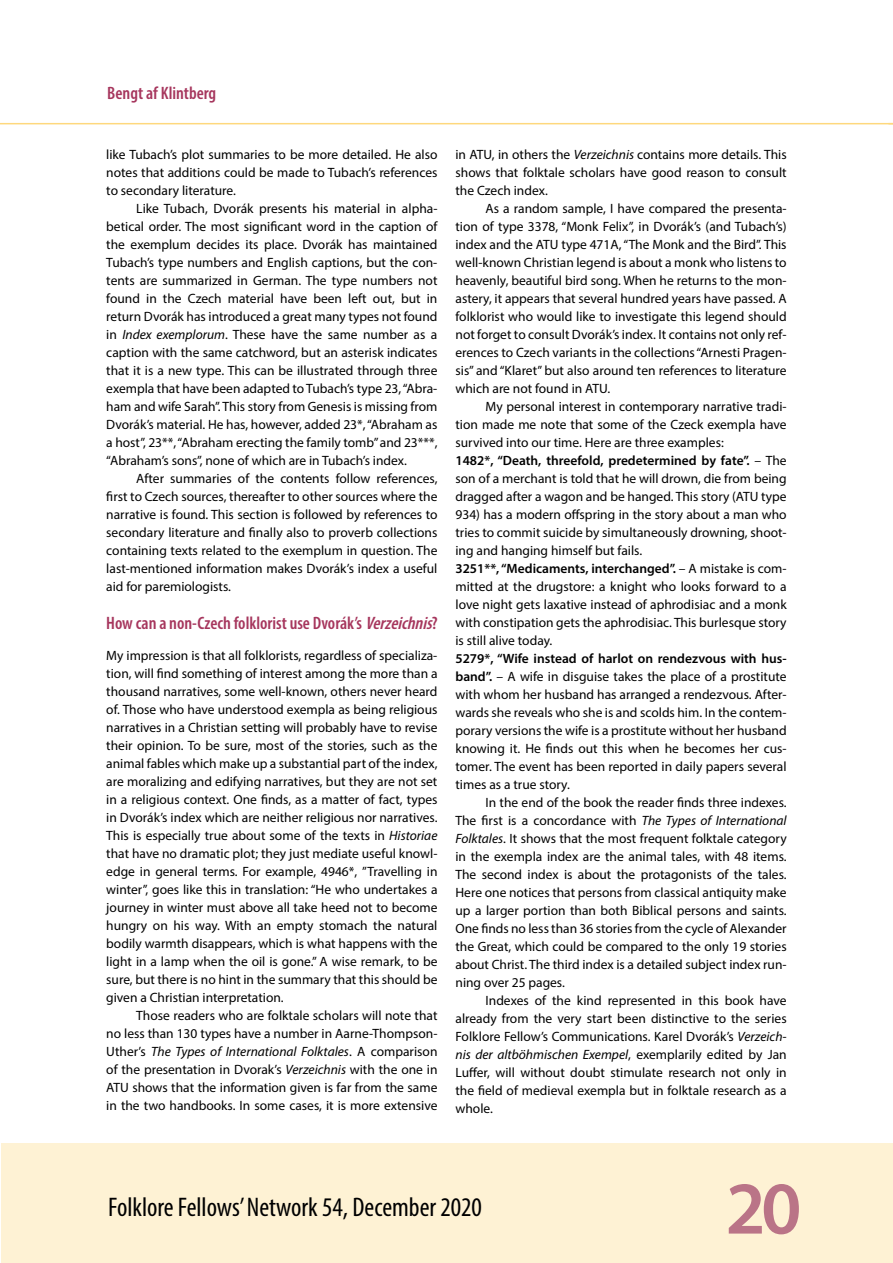
<style>
.page{position:relative;width:893px;height:1263px;background:#fff}
.page>*{position:absolute;margin:0;border:0;box-sizing:border-box;transform-origin:0 0}
.t1{font:600 75px "Myriad Pro";color:#ba7487}
.t2{font:condensed 27px "Myriad Pro";color:#000}
.t3{font:600 condensed 18px "Myriad Pro";color:#a6365d}
.t4{font:13.5px/18px "Myriad Pro";color:#000;text-align:justify}
.s1{font-style:italic}
.s2{font-weight:600}
</style>
<div class="page">
<div style="left:1px;top:1143px;width:892px;height:120px;background:#fef2d4"></div>
<hr style="left:0;top:123px;width:893px;height:1px;background:#fed87d">
<h3 class="t3" style="left:107px;top:82px;width:110px">Bengt af Klintberg</h3>
<p class="t4" style="left:106px;top:145px;width:333px">like Tubach’s plot summaries to be more detailed. He also notes that additions could be made to Tubach’s references to secondary literature.</p>
<p class="t4" style="left:106px;top:199px;width:333px;text-indent:30px">Like Tubach, Dvorák presents his material in alpha&shy;betical order. The most significant word in the caption of the exemplum decides its place. Dvorák has maintained Tubach’s type numbers and English captions, but the con&shy;tents are summarized in German. The type numbers not found in the Czech material have been left out, but in return Dvorák has introduced a great many types not found in <span class="s1">Index exemplorum</span>. These have the same number as a caption with the same catchword, but an asterisk indicates that it is a new type. This can be illustrated through three exempla that have been adapted to Tubach’s type 23, “Abra&shy;ham and wife Sarah”. This story from Genesis is missing from Dvorák’s material. He has, however, added 23*, “Abraham as a host”, 23**, “Abraham erecting the family tomb” and 23***, “Abraham’s sons”, none of which are in Tubach’s index.</p>
<p class="t4" style="left:106px;top:469px;width:333px;text-indent:30px">After summaries of the contents follow references, first to Czech sources, thereafter to other sources where the narrative is found. This section is followed by references to secondary literature and finally also to proverb collections containing texts related to the exemplum in question. The last-mentioned information makes Dvorák’s index a useful aid for paremiologists.</p>
<h3 class="t3" style="left:106px;top:612px;width:333px">How can a non-Czech folklorist use Dvorák’s <span class="s1">Verzeichnis</span>?</h3>
<p class="t4" style="left:106px;top:646px;width:333px">My impression is that all folklorists, regardless of specializa&shy;tion, will find something of interest among the more than a thousand narratives, some well-known, others never heard of. Those who have understood exempla as being religious narratives in a Christian setting will probably have to revise their opinion. To be sure, most of the stories, such as the animal fables which make up a substantial part of the index, are moralizing and edifying narratives, but they are not set in a religious context. One finds, as a matter of fact, types in Dvorák’s index which are neither religious nor narratives.<br>This is especially true about some of the texts in <span class="s1">Historiae </span>that have no dramatic plot; they just mediate useful knowl&shy;edge in general terms. For example, 4946*, ”Travelling in winter”, goes like this in translation: “He who undertakes a journey in winter must above all take heed not to become hungry on his way. With an empty stomach the natural bodily warmth disappears, which is what happens with the light in a lamp when the oil is gone.” A wise remark, to be sure, but there is no hint in the summary that this should be given a Christian interpretation.</p>
<p class="t4" style="left:106px;top:1006px;width:333px;text-indent:30px">Those readers who are folktale scholars will note that no less than 130 types have a number in Aarne-Thompson-Uther’s <span class="s1">The Types of International Folktales</span>. A comparison of the presentation in Dvorak’s <span class="s1">Verzeichnis</span> with the one in ATU shows that the information given is far from the same in the two handbooks. In some cases, it is more extensive</p>
<p class="t4" style="left:455px;top:145px;width:333px">in ATU, in others the <span class="s1">Verzeichnis</span> contains more details. This shows that folktale scholars have good reason to consult the Czech index.</p>
<p class="t4" style="left:455px;top:199px;width:333px;text-indent:30px">As a random sample, I have compared the presenta&shy;tion of type 3378, “Monk Felix”, in Dvorák’s (and Tubach’s) index and the ATU type 471A, “The Monk and the Bird”. This well-known Christian legend is about a monk who listens to heavenly, beautiful bird song. When he returns to the mon&shy;astery, it appears that several hundred years have passed. A folklorist who would like to investigate this legend should not forget to consult Dvorák’s index. It contains not only ref&shy;erences to Czech variants in the collections “Arnesti Pragen&shy;sis” and “Klaret” but also around ten references to literature which are not found in ATU.</p>
<p class="t4" style="left:455px;top:397px;width:333px;text-align:left;text-indent:30px">My personal interest in contemporary narrative tradi&shy;tion made me note that some of the Czeck exempla have survived into our time. Here are three examples:<br><span class="s2">1482*, “Death, threefold, predetermined by fate”.</span> – The son of a merchant is told that he will drown, die from being dragged after a wagon and be hanged. This story (ATU type 934) has a modern offspring in the story about a man who tries to commit suicide by simultaneously drowning, shoot&shy;ing and hanging himself but fails.<br><span class="s2">3251**, “Medicaments, interchanged”.</span> – A mistake is com&shy;mitted at the drugstore: a knight who looks forward to a love night gets laxative instead of aphrodisiac and a monk with constipation gets the aphrodisiac. This burlesque story is still alive today.</p>
<p class="t4" style="left:455px;top:649px;width:333px"><span class="s2">5279*, “Wife instead of harlot on rendezvous with hus&shy;band”.</span> – A wife in disguise takes the place of a prostitute with whom her husband has arranged a rendezvous. After&shy;wards she reveals who she is and scolds him. In the contem&shy;porary versions the wife is a prostitute without her husband knowing it. He finds out this when he becomes her cus&shy;tomer. The event has been reported in daily papers several times as a true story.</p>
<p class="t4" style="left:455px;top:793px;width:333px;text-indent:30px">In the end of the book the reader finds three indexes.<br>The first is a concordance with <span class="s1">The Types of International Folktales</span>. It shows that the most frequent folktale category in the exempla index are the animal tales, with 48 items.<br>The second index is about the protagonists of the tales.<br>Here one notices that persons from classical antiquity make up a larger portion than both Biblical persons and saints.<br>One finds no less than 36 stories from the cycle of Alexander the Great, which could be compared to the only 19 stories about Christ. The third index is a detailed subject index run&shy;ning over 25 pages.</p>
<p class="t4" style="left:455px;top:991px;width:333px;text-indent:30px">Indexes of the kind represented in this book have already from the very start been distinctive to the series Folklore Fellow’s Communications. Karel Dvorák’s <span class="s1">Verzeich&shy;nis der altböhmischen Exempel</span>, exemplarily edited by Jan Luffer, will without doubt stimulate research not only in the field of medieval exempla but in folktale research as a whole.</p>
<h2 class="t2" style="left:108px;top:1190px;width:375px">Folklore Fellows’ Network 54, December 2020</h2>
<h1 class="t1" style="left:725px;top:1161px;width:77px">20</h1>
</div>
